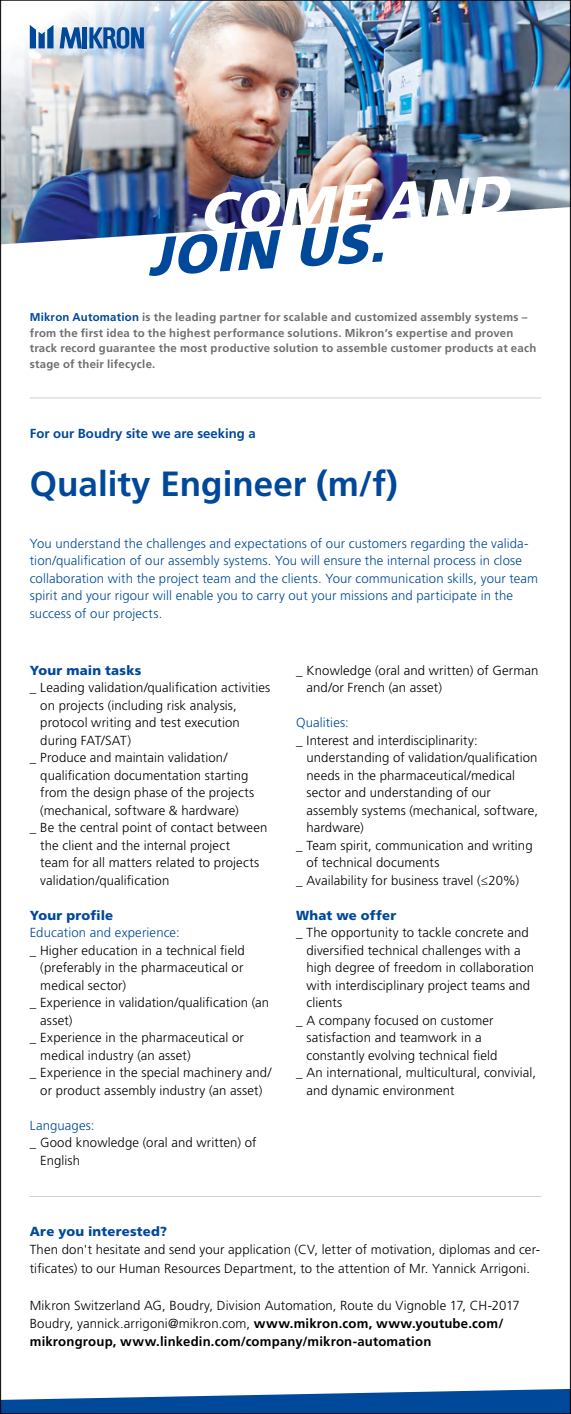
<style>
.page{position:relative;width:571px;height:1414px;background:#fff}
.page>*{position:absolute;margin:0;border:0;box-sizing:border-box;transform-origin:0 0}
.t1{font:italic 900 54.07px "Frutiger LT Std";color:#fff}
.t2{font:italic 900 54.07px "Frutiger LT Std";color:#00489a}
.Vacancy{font:700 35px "Frutiger LT Std";color:#00489a}
.Running_text{font:300 13.12px/17.5px "Frutiger LT Std";letter-spacing:.01em;color:#000}
.Running_text-2{font:300 13.12px/17.5px "Frutiger LT Std";letter-spacing:.01em;color:#004a98}
.t3{font:300 13.12px "Frutiger LT Std";letter-spacing:.01em;color:#00489a}
.Running_text-3{font:900 13.12px "Frutiger LT Std";letter-spacing:.015em;color:#00489a}
.Introduction{font:700 13.12px "Frutiger LT Std";color:#00489a}
.Portrait{font:700 11.38px/15.8px "Frutiger LT Std";letter-spacing:.02em;color:#706f6f}
.s1{color:#00489a}
.s2{font-weight:900;color:#00489a}
.s3{font-weight:700}
</style>
<div class="page">
<hr style="left:30px;top:397px;width:511px;height:1px;background:#d0d0d0">
<img style="left:452px;top:2px;width:116px;height:213px">
<img style="left:2px;top:2px;width:450px;height:243px">
<svg style="left:30px;top:25px;width:23px;height:23px"></svg>
<svg style="left:60px;top:27px;width:22px;height:21px"></svg>
<hr style="left:83px;top:27px;width:4px;height:21px;background:#00489a">
<svg style="left:89px;top:27px;width:55px;height:22px"></svg>
<svg style="left:2px;top:1389px;width:566px;height:23px"></svg>
<hr style="left:30px;top:1196px;width:511px;height:1px;background:#d0d0d0">
<p class="t1" style="left:196px;top:179px;width:311px;rotate:-3deg">COME AND</p>
<p class="t2" style="left:145px;top:223px;width:239px;rotate:-3deg">JOIN US.</p>
<p class="Portrait" style="left:30px;top:309px;width:499px"><span class="s1">Mikron Automation</span> is the leading partner for scalable and customized assembly systems –</p>
<p class="Portrait" style="left:30px;top:325px;width:508px">from the first idea to the highest performance solutions. Mikron’s expertise and proven track record guarantee the most productive solution to assemble customer products at each stage of their lifecycle.</p>
<p class="Introduction" style="left:30px;top:425px;width:227px">For our Boudry site we are seeking a</p>
<p class="Vacancy" style="left:30px;top:463px;width:369px">Quality Engineer (m/f)</p>
<p class="Running_text-2" style="left:30px;top:534px;width:509px">You understand the challenges and expectations of our customers regarding the valida&shy;tion/qualification of our assembly systems. You will ensure the internal process in close collaboration with the project team and the clients. Your communication skills, your team spirit and your rigour will enable you to carry out your missions and participate in the success of our projects.</p>
<p class="Running_text-3" style="left:30px;top:662px;width:113px">Your main tasks</p>
<p class="Running_text" style="left:40px;top:679px;width:231px;text-indent:-10px">_ Leading validation/qualification activities on projects (including risk analysis, protocol writing and test execution during FAT/SAT)</p>
<p class="Running_text" style="left:40px;top:749px;width:215px;text-indent:-10px">_ Produce and maintain validation/ qualification documentation starting from the design phase of the projects (mechanical, software &amp; hardware)</p>
<p class="Running_text" style="left:40px;top:819px;width:228px;text-indent:-10px">_ Be the central point of contact between the client and the internal project<br>team for all matters related to projects validation/qualification</p>
<p class="Running_text-3" style="left:30px;top:907px;width:85px">Your profile</p>
<p class="t3" style="left:30px;top:925px;width:151px">Education and experience:</p>
<p class="Running_text" style="left:40px;top:942px;width:206px;text-align:justify;text-indent:-10px">_ Higher education in a technical field (preferably in the pharmaceutical or medical sector)</p>
<p class="Running_text" style="left:40px;top:994px;width:230px;text-indent:-10px">_ Experience in validation/qualification (an asset)</p>
<p class="Running_text" style="left:40px;top:1029px;width:205px;text-indent:-10px">_ Experience in the pharmaceutical or medical industry (an asset)</p>
<p class="Running_text" style="left:30px;top:1064px;width:243px;text-align:center">_ Experience in the special machinery and/ or product assembly industry (an asset)</p>
<p class="t3" style="left:30px;top:1118px;width:66px">Languages:</p>
<p class="Running_text" style="left:40px;top:1134px;width:217px;text-indent:-10px">_ Good knowledge (oral and written) of<br>English</p>
<p class="Running_text" style="left:306px;top:662px;width:233px;text-indent:-10px">_ Knowledge (oral and written) of German and/or French (an asset)</p>
<p class="t3" style="left:296px;top:715px;width:54px">Qualities:</p>
<p class="Running_text" style="left:306px;top:732px;width:233px;text-indent:-10px">_ Interest and interdisciplinarity: understanding of validation/qualification needs in the pharmaceutical/medical sector and understanding of our assembly systems (mechanical, software, hardware)</p>
<p class="Running_text" style="left:306px;top:837px;width:227px;text-indent:-10px">_ Team spirit, communication and writing of technical documents</p>
<p class="Running_text" style="left:296px;top:872px;width:224px">_ Availability for business travel (≤20%)</p>
<p class="Running_text-3" style="left:296px;top:907px;width:102px">What we offer</p>
<p class="Running_text" style="left:306px;top:924px;width:229px;text-indent:-10px">_ The opportunity to tackle concrete and diversified technical challenges with a high degree of freedom in collaboration with interdisciplinary project teams and clients</p>
<p class="Running_text" style="left:306px;top:1012px;width:192px;text-indent:-10px">_ A company focused on customer satisfaction and teamwork in a constantly evolving technical field</p>
<p class="Running_text" style="left:306px;top:1064px;width:231px;text-indent:-10px">_ An international, multicultural, convivial, and dynamic environment</p>
<p class="Running_text" style="left:30px;top:1222px;width:511px;line-height:18.4px"><span class="s2">Are you interested?<br></span>Then don't hesitate and send your application (CV, letter of motivation, diplomas and cer&shy;tificates) to our Human Resources Department, to the attention of Mr. Yannick Arrigoni.</p>
<p class="Running_text" style="left:30px;top:1296px;width:491px;line-height:18.4px">Mikron Switzerland AG, Boudry, Division Automation, Route du Vignoble 17, CH-2017<br>Boudry, yannick.arrigoni@mikron.com, <span class="s3">www.mikron.com, www.youtube.com/ mikrongroup, www.linkedin.com/company/mikron-automation</span></p>
</div>
